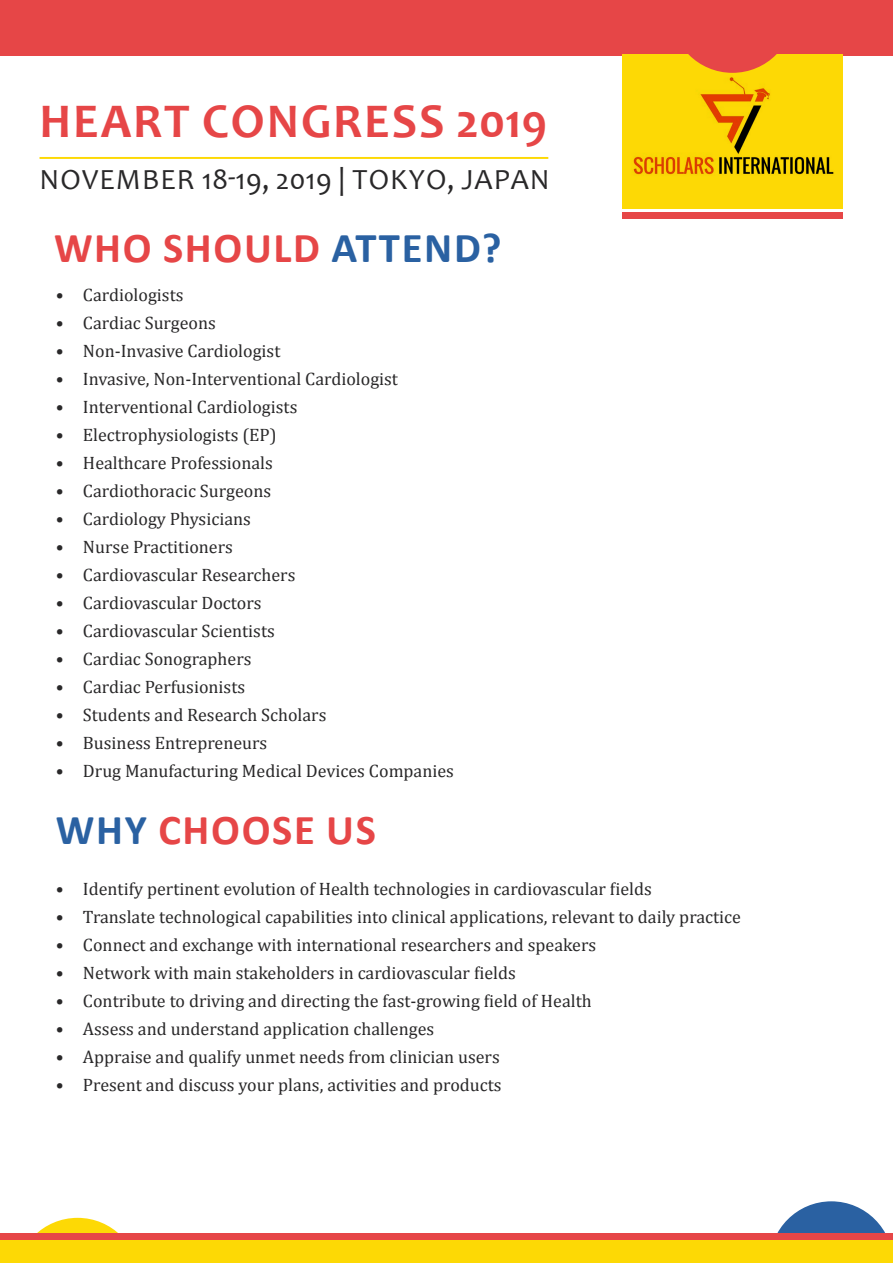
<style>
.page{position:relative;width:893px;height:1263px;background:#fff}
.page>*{position:absolute;margin:0;border:0;box-sizing:border-box;transform-origin:0 0}
.t1{font:700 48.6px "Candara";letter-spacing:.04em;color:#e64647}
.t2{font:700 42.6px "Calibri";letter-spacing:.04em;color:#e64647}
.t3{font:29.4px "Candara";letter-spacing:.04em;color:#292829}
.t4{font:18px "Cambria";color:#292829}
.s1{color:#2a61a2}
</style>
<div class="page">
<div style="left:0;top:0;width:893px;height:55px;background:#e64647"></div>
<div style="left:622px;top:54px;width:220px;height:154px;background:#fdd905"></div>
<div style="left:622px;top:212px;width:220px;height:7px;background:#e64647"></div>
<img style="left:633px;top:77px;width:201px;height:98px">
<svg style="left:688px;top:54px;width:89px;height:19px"></svg>
<hr style="left:40px;top:157px;width:508px;height:2px;background:#fdd905">
<svg style="left:38px;top:1218px;width:79px;height:14px"></svg>
<svg style="left:778px;top:1201px;width:107px;height:31px"></svg>
<div style="left:0;top:1236px;width:893px;height:27px;background:#fdd905"></div>
<div style="left:0;top:1232px;width:893px;height:7px;background:#e64647"></div>
<h1 class="t1" style="left:40px;top:91px;width:509px">HEART CONGRESS 2019</h1>
<h3 class="t3" style="left:40px;top:161px;width:506px">NOVEMBER 18-19, 2019 | TOKYO, JAPAN</h3>
<h2 class="t2" style="left:54px;top:220px;width:449px">WHO SHOULD <span class="s1">ATTEND?</span></h2>
<p class="t4" style="left:56px;top:284px;width:129px">• Cardiologists</p>
<p class="t4" style="left:56px;top:312px;width:161px">• Cardiac Surgeons</p>
<p class="t4" style="left:56px;top:340px;width:226px">• Non-Invasive Cardiologist</p>
<p class="t4" style="left:56px;top:368px;width:344px">• Invasive, Non-Interventional Cardiologist</p>
<p class="t4" style="left:56px;top:396px;width:243px">• Interventional Cardiologists</p>
<p class="t4" style="left:56px;top:424px;width:222px">• Electrophysiologists (EP)</p>
<p class="t4" style="left:56px;top:452px;width:218px">• Healthcare Professionals</p>
<p class="t4" style="left:56px;top:480px;width:217px">• Cardiothoracic Surgeons</p>
<p class="t4" style="left:56px;top:508px;width:196px">• Cardiology Physicians</p>
<p class="t4" style="left:56px;top:536px;width:178px">• Nurse Practitioners</p>
<p class="t4" style="left:56px;top:564px;width:241px">• Cardiovascular Researchers</p>
<p class="t4" style="left:56px;top:592px;width:207px">• Cardiovascular Doctors</p>
<p class="t4" style="left:56px;top:620px;width:220px">• Cardiovascular Scientists</p>
<p class="t4" style="left:56px;top:648px;width:197px">• Cardiac Sonographers</p>
<p class="t4" style="left:56px;top:676px;width:191px">• Cardiac Perfusionists</p>
<p class="t4" style="left:56px;top:704px;width:272px">• Students and Research Scholars</p>
<p class="t4" style="left:56px;top:732px;width:213px">• Business Entrepreneurs</p>
<p class="t4" style="left:56px;top:760px;width:400px">• Drug Manufacturing Medical Devices Companies</p>
<h2 class="t2" style="left:56px;top:803px;width:154px"><span class="s1">WHY</span> CHOOSE</h2>
<h2 class="t2" style="left:326px;top:803px;width:24px">US</h2>
<p class="t4" style="left:56px;top:878px;width:597px">• Identify pertinent evolution of Health technologies in cardiovascular fields</p>
<p class="t4" style="left:56px;top:906px;width:686px">• Translate technological capabilities into clinical applications, relevant to daily practice</p>
<p class="t4" style="left:56px;top:934px;width:542px">• Connect and exchange with international researchers and speakers</p>
<p class="t4" style="left:56px;top:962px;width:461px">• Network with main stakeholders in cardiovascular fields</p>
<p class="t4" style="left:56px;top:990px;width:537px">• Contribute to driving and directing the fast-growing field of Health</p>
<p class="t4" style="left:56px;top:1018px;width:380px">• Assess and understand application challenges</p>
<p class="t4" style="left:56px;top:1046px;width:445px">• Appraise and qualify unmet needs from clinician users</p>
<p class="t4" style="left:56px;top:1074px;width:447px">• Present and discuss your plans, activities and products</p>
</div>
